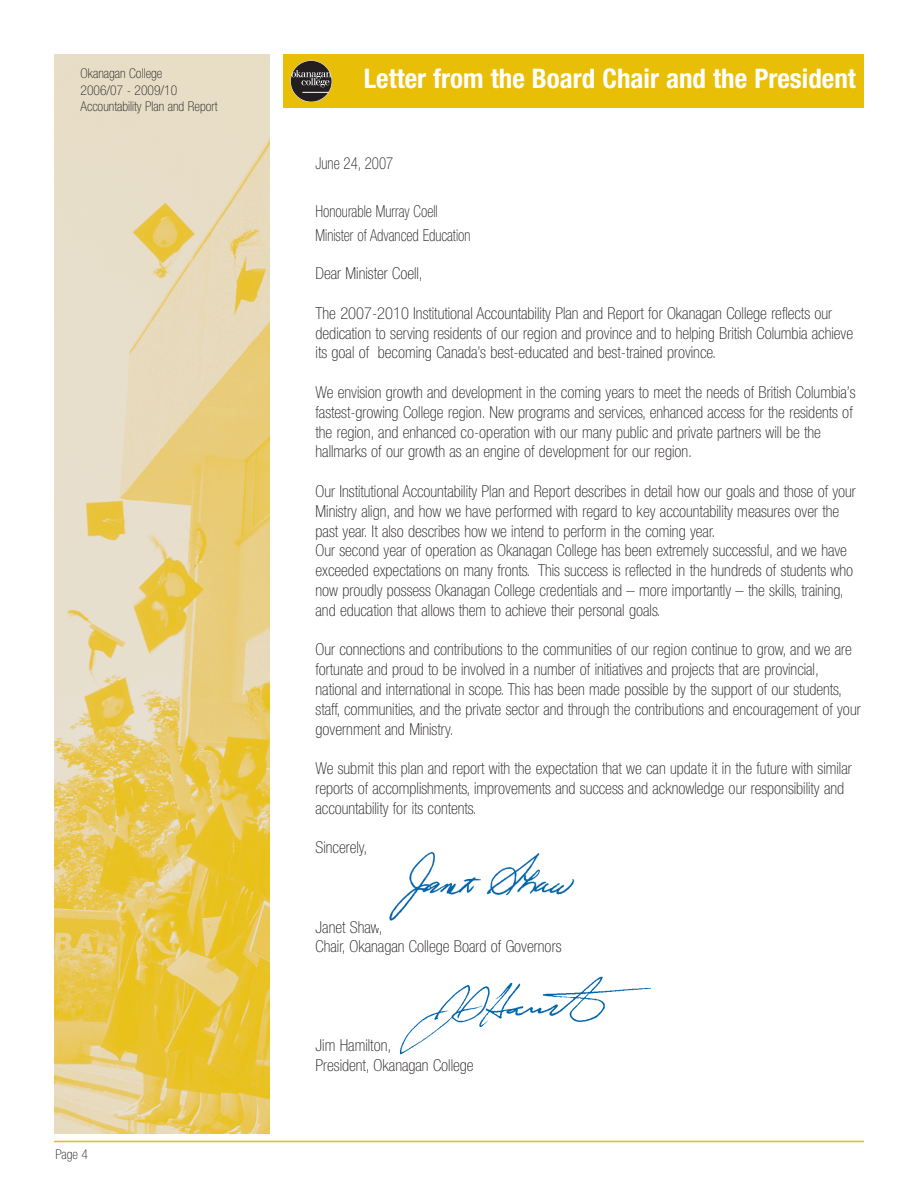
<style>
.page{position:relative;width:918px;height:1188px;background:#fff}
.page>*{position:absolute;margin:0;border:0;box-sizing:border-box;transform-origin:0 0}
.t1{font:700 condensed 27px "Helvetica Neue";color:#fff}
.t2{font:100 condensed 16.5px/19.8px "Helvetica Neue";color:#231f20}
.t3{font:100 condensed 16.5px/24px "Helvetica Neue";color:#231f20;scale:.9 1}
.t4{font:100 condensed 13.5px/16.2px "Helvetica Neue";color:#231f20}
</style>
<div class="page">
<img style="left:54px;top:54px;width:216px;height:1080px">
<div style="left:284px;top:54px;width:580px;height:54px;background:#e8be06"></div>
<div style="left:290px;top:60px;width:42px;height:42px;background:#231f20;border-radius:50%"></div>
<div style="left:290px;top:60px;width:42px;height:42px;border:1px solid #fff;border-radius:50%"></div>
<svg style="left:291px;top:70px;width:41px;height:23px"></svg>
<hr style="left:54px;top:1141px;width:810px;height:1px;background:#e8be06">
<img style="left:389px;top:851px;width:186px;height:70px">
<img style="left:400px;top:976px;width:250px;height:79px">
<p class="t4" style="left:81px;top:67px;width:138px">Okanagan College<br>2006/07 - 2009/10<br>Accountability Plan and Report</p>
<p class="t4" style="left:56px;top:1147px;width:34px">Page 4</p>
<h1 class="t1" style="left:364px;top:69px;width:494px">Letter from the Board Chair and the President</h1>
<p class="t3" style="left:316px;top:152px;width:88px">June 24, 2007</p>
<p class="t3" style="left:316px;top:200px;width:174px">Honourable Murray Coell<br>Minister of Advanced Education</p>
<p class="t2" style="left:316px;top:265px;width:109px">Dear Minister Coell,</p>
<p class="t2" style="left:316px;top:304px;width:539px">The 2007-2010 Institutional Accountability Plan and Report for Okanagan College reflects our dedication to serving residents of our region and province and to helping British Columbia achieve its goal of becoming Canada’s best-educated and best-trained province.</p>
<p class="t2" style="left:316px;top:384px;width:541px">We envision growth and development in the coming years to meet the needs of British Columbia’s fastest-growing College region. New programs and services, enhanced access for the residents of the region, and enhanced co-operation with our many public and private partners will be the hallmarks of our growth as an engine of development for our region.</p>
<p class="t2" style="left:316px;top:483px;width:542px">Our Institutional Accountability Plan and Report describes in detail how our goals and those of your Ministry align, and how we have performed with regard to key accountability measures over the past year. It also describes how we intend to perform in the coming year.<br>Our second year of operation as Okanagan College has been extremely successful, and we have exceeded expectations on many fronts. This success is reflected in the hundreds of students who now proudly possess Okanagan College credentials and – more importantly – the skills, training, and education that allows them to achieve their personal goals.</p>
<p class="t2" style="left:316px;top:641px;width:547px">Our connections and contributions to the communities of our region continue to grow, and we are fortunate and proud to be involved in a number of initiatives and projects that are provincial, national and international in scope. This has been made possible by the support of our students, staff, communities, and the private sector and through the contributions and encouragement of your government and Ministry.</p>
<p class="t2" style="left:316px;top:760px;width:538px">We submit this plan and report with the expectation that we can update it in the future with similar reports of accomplishments, improvements and success and acknowledge our responsibility and accountability for its contents.</p>
<p class="t2" style="left:316px;top:839px;width:53px">Sincerely,</p>
<p class="t2" style="left:316px;top:918px;width:247px">Janet Shaw,<br>Chair, Okanagan College Board of Governors</p>
<p class="t2" style="left:316px;top:1037px;width:160px">Jim Hamilton,<br>President, Okanagan College</p>
</div>
